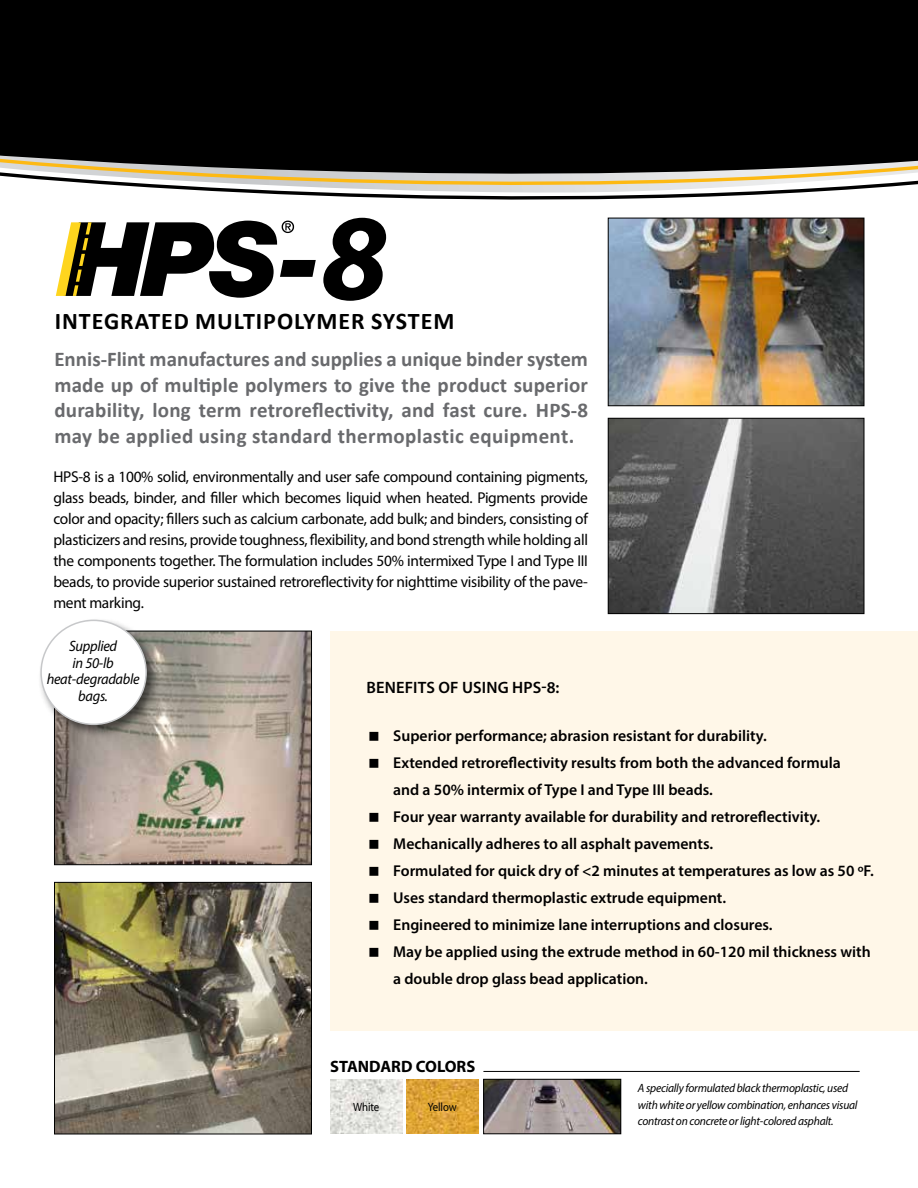
<style>
.page{position:relative;width:918px;height:1188px;background:#fff}
.page>*{position:absolute;margin:0;border:0;box-sizing:border-box;transform-origin:0 0}
.t1{font:700 24px "Calibri";letter-spacing:.04em;color:#000}
.t2{font:700 21px/25.5px "Calibri";letter-spacing:.02em;color:#696a6d;text-align:justify}
.t3{font:600 16.5px "Myriad Pro";letter-spacing:.01em;color:#000}
.t4{font:700 16.5px "Myriad Pro";color:#000}
.t5{font:600 15.75px/27px "Myriad Pro";color:#000}
.t6{font:15.75px/21px "Myriad Pro";letter-spacing:-.02em;color:#000;text-align:justify}
.t7{font:italic 15px/16.5px "Myriad Pro";letter-spacing:-.02em;color:#000;text-align:center;scale:.96 1}
.t8{font:italic 12px/16.5px "Myriad Pro";letter-spacing:-.02em;color:#000;scale:.96 1}
.t9{font:12px "Myriad Pro";letter-spacing:-.01em;color:#000;scale:.9 1}
</style>
<div class="page">
<div style="left:330px;top:631px;width:588px;height:399px;background:#fff7e8"></div>
<img style="left:485px;top:1081px;width:134px;height:51px">
<div style="left:483px;top:1079px;width:138px;height:55px;border:1px solid #000"></div>
<svg style="left:54px;top:630px;width:258px;height:235px;background:#ab9e92"></svg>
<hr style="left:483px;top:1071px;width:377px;height:1px;background:#000">
<img style="left:330px;top:1079px;width:72px;height:55px">
<img style="left:407px;top:1079px;width:72px;height:55px">
<img style="left:56px;top:884px;width:254px;height:248px">
<div style="left:54px;top:882px;width:258px;height:252px;border:1px solid #000"></div>
<img style="left:610px;top:420px;width:252px;height:192px">
<div style="left:608px;top:418px;width:256px;height:196px;border:1px solid #000"></div>
<img style="left:610px;top:229px;width:252px;height:175px">
<div style="left:608px;top:218px;width:256px;height:188px;border:1px solid #000"></div>
<div style="left:38px;top:617px;width:122px;height:121px;background:#000;opacity:.55"></div>
<div style="left:41px;top:620px;width:105px;height:104px;background:#fff;border-radius:50%"></div>
<div style="left:40px;top:620px;width:107px;height:105px;border:2px solid #c7c8ca;border-radius:50%"></div>
<svg style="left:56px;top:229px;width:260px;height:69px"></svg>
<svg style="left:323px;top:229px;width:63px;height:72px"></svg>
<div style="left:0;top:0;width:918px;height:100px;background:#000"></div>
<img style="left:69px;top:217px;width:796px;height:12px">
<svg style="left:0;top:100px;width:918px;height:100px"></svg>
<svg style="left:0;top:109px;width:918px;height:65px;background:#13120f"></svg>
<h1 class="t1" style="left:55px;top:306px;width:401px">INTEGRATED MULTIPOLYMER SYSTEM</h1>
<p class="t2" style="left:54px;top:346px;width:535px">Ennis-Flint manufactures and supplies a unique binder system made up of multiple polymers to give the product superior durability, long term retroreflectivity, and fast cure. HPS-8 may be applied using standard thermoplastic equipment.</p>
<p class="t6" style="left:53px;top:466px;width:536px">HPS-8 is a 100% solid, environmentally and user safe compound containing pigments, glass beads, binder, and filler which becomes liquid when heated. Pigments provide color and opacity; fillers such as calcium carbonate, add bulk; and binders, consisting of plasticizers and resins, provide toughness, flexibility, and bond strength while holding all the components together. The formulation includes 50% intermixed Type I and Type III beads, to provide superior sustained retroreflectivity for nighttime visibility of the pave&shy;ment marking.</p>
<p class="t7" style="left:47px;top:638px;width:98px">Supplied<br>in 50-lb heat-degradable bags.</p>
<p class="t3" style="left:366px;top:677px;width:194px">BENEFITS OF USING HPS-8:</p>
<p class="t5" style="left:393px;top:722px;width:482px">Superior performance; abrasion resistant for durability.<br>Extended retroreflectivity results from both the advanced formula<br>and a 50% intermix of Type I and Type III beads.<br>Four year warranty available for durability and retroreflectivity.<br>Mechanically adheres to all asphalt pavements.<br>Formulated for quick dry of &lt;2 minutes at temperatures as low as 50 ºF.<br>Uses standard thermoplastic extrude equipment.<br>Engineered to minimize lane interruptions and closures.<br>May be applied using the extrude method in 60-120 mil thickness with a double drop glass bead application.</p>
<p class="t4" style="left:330px;top:1055px;width:147px">STANDARD COLORS</p>
<p class="t9" style="left:353px;top:1100px;width:30px">White</p>
<p class="t9" style="left:428px;top:1099px;width:33px">Yellow</p>
<p class="t8" style="left:638px;top:1080px;width:230px">A specially formulated black thermoplastic, used with white or yellow combination, enhances visual contrast on concrete or light-colored asphalt.</p>
</div>
